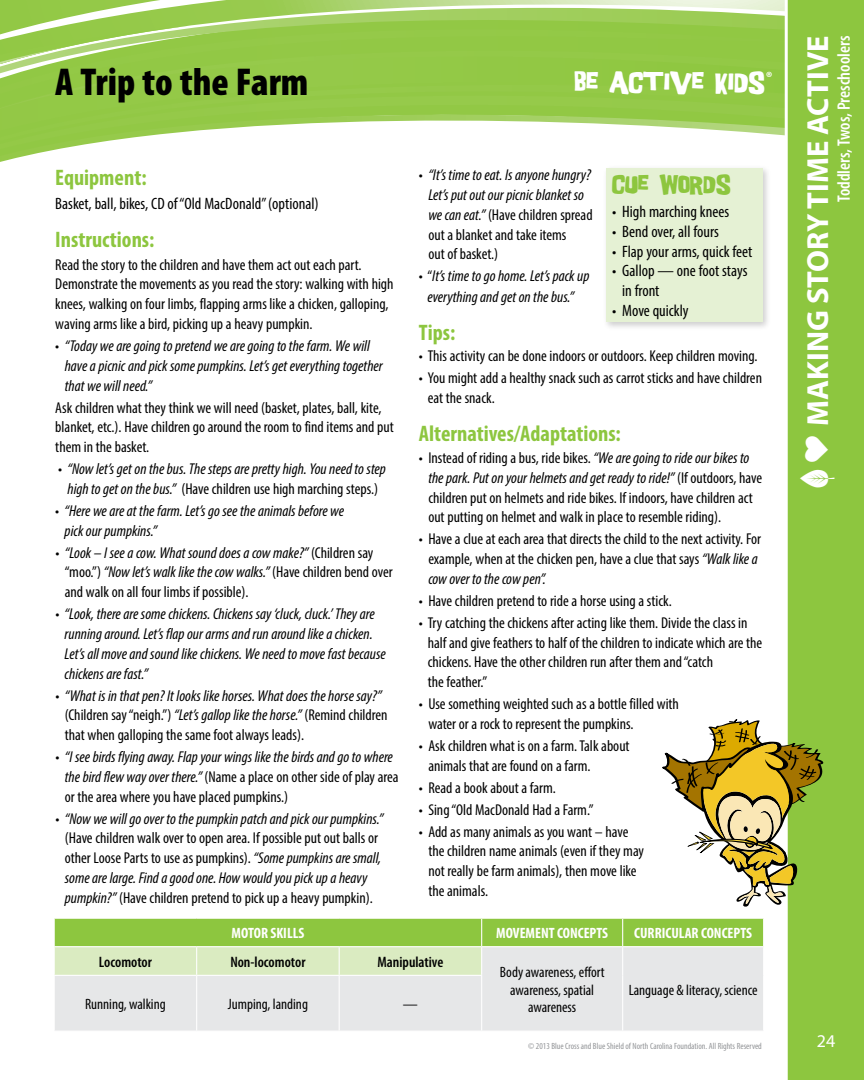
<style>
.page{position:relative;width:864px;height:1080px;background:#fff}
.page>*{position:absolute;margin:0;border:0;box-sizing:border-box;transform-origin:0 0}
.t1{font:900 condensed 39px "Myriad Pro";color:#000}
.t2{font:700 30.6px "Myriad Pro";color:#fff}
.t3{font:23.55px "Good Girl";color:#fff}
.t4{font:700 condensed 22.5px "Myriad Pro";color:#8dc63f}
.t5{font:21px "Good Girl";color:#8dc63f}
.t6{font:600 condensed 18px "Myriad Pro";color:#fff}
.t7{font:18px "Myriad Pro";color:#fff}
.t8{font:condensed 16.5px/19.8px "Myriad Pro";color:#000}
.t9{font:condensed 15.75px/19.8px "Myriad Pro";color:#000}
.t10{font:italic condensed 15.75px/19.8px "Myriad Pro";color:#000}
.t11{font:600 condensed 15.15px "Myriad Pro";color:#000}
.t12{font:condensed 15px/17.2px "Myriad Pro";color:#000;text-align:center}
.t13{font:700 condensed 15px "Myriad Pro";color:#fff}
.t14{font:condensed 9px "Myriad Pro";color:#939598}
.s1{font-style:normal}
.s2{font-style:italic}
</style>
<div class="page">
<svg style="left:0;top:1px;width:783px;height:10px"></svg>
<svg style="left:0;top:11px;width:783px;height:19px;background:#a2cf61"></svg>
<div style="left:189px;top:30px;width:594px;height:32px;background:#92c845"></div>
<div style="left:0;top:62px;width:783px;height:48px;background:#93c946"></div>
<svg style="left:0;top:110px;width:783px;height:52px"></svg>
<svg style="left:0;top:26px;width:189px;height:43px;background:#a6d167"></svg>
<div style="left:481px;top:129px;width:22px;height:10px;background:#fff;border-radius:50%"></div>
<div style="left:783px;top:0;width:81px;height:1080px;background:#8dc63f"></div>
<div style="left:602px;top:165px;width:169px;height:165px;background:#000;opacity:.2"></div>
<div style="left:606px;top:168px;width:157px;height:154px;background:#e5f1d4"></div>
<div style="left:55px;top:975px;width:708px;height:56px;background:#e6e7e8"></div>
<hr style="left:196px;top:976px;width:1px;height:55px;background:#fff">
<hr style="left:339px;top:976px;width:1px;height:55px;background:#fff">
<hr style="left:481px;top:976px;width:1px;height:55px;background:#fff">
<svg style="left:54px;top:918px;width:710px;height:57px;background:#b9d98d"></svg>
<hr style="left:54px;top:975px;width:143px;height:1px;background:#fff">
<hr style="left:197px;top:975px;width:142px;height:1px;background:#fff">
<hr style="left:339px;top:975px;width:143px;height:1px;background:#fff">
<hr style="left:622px;top:975px;width:1px;height:56px;background:#fff">
<svg style="left:662px;top:719px;width:164px;height:189px"></svg>
<svg style="left:805px;top:436px;width:23px;height:26px"></svg>
<h1 class="t1" style="left:55px;top:60px;width:255px">A Trip to the Farm</h1>
<h3 class="t3" style="left:574px;top:71px;width:200px">BE ACTIVE KIDS<sup>®</sup></h3>
<h3 class="t4" style="left:55px;top:164px;width:93px">Equipment:</h3>
<p class="t8" style="left:55px;top:194px;width:265px">Basket, ball, bikes, CD of “Old MacDonald” (optional)</p>
<h3 class="t4" style="left:55px;top:225px;width:101px">Instructions:</h3>
<p class="t9" style="left:55px;top:254px;width:340px">Read the story to the children and have them act out each part.<br>Demonstrate the movements as you read the story: walking with high knees, walking on four limbs, flapping arms like a chicken, galloping, waving arms like a bird, picking up a heavy pumpkin.</p>
<p class="t10" style="left:65px;top:336px;width:319px;text-indent:-9px"><span class="s1">•</span> “Today we are going to pretend we are going to the farm. We will have a picnic and pick some pumpkins. Let’s get everything together that we will need.”</p>
<p class="t9" style="left:55px;top:397px;width:340px">Ask children what they think we will need (basket, plates, ball, kite, blanket, etc.). Have children go around the room to find items and put them in the basket.</p>
<p class="t10" style="left:58px;top:459px;width:329px;text-align:center"><span class="s1">•</span> “Now let’s get on the bus. The steps are pretty high. You need to step high to get on the bus.” <span class="s1">(Have children use high marching steps.)</span></p>
<p class="t10" style="left:65px;top:501px;width:281px;text-indent:-9px"><span class="s1">•</span> “Here we are at the farm. Let’s go see the animals before we pick our pumpkins.”</p>
<p class="t9" style="left:65px;top:542px;width:329px;text-indent:-9px">• <span class="s2">“Look – I see a cow. What sound does a cow make?”</span> (Children say “moo.”) <span class="s2">“Now let’s walk like the cow walks.”</span> (Have children bend over and walk on all four limbs if possible).</p>
<p class="t10" style="left:65px;top:604px;width:323px;text-indent:-9px"><span class="s1">•</span> “Look, there are some chickens. Chickens say ‘cluck, cluck.’ They are running around. Let’s flap our arms and run around like a chicken.<br>Let’s all move and sound like chickens. We need to move fast because chickens are fast.”</p>
<p class="t10" style="left:65px;top:685px;width:324px;text-indent:-9px"><span class="s1">•</span> “What is in that pen? It looks like horses. What does the horse say?” <span class="s1">(Children say “neigh.”)</span> “Let’s gallop like the horse.” <span class="s1">(Remind children that when galloping the same foot always leads).</span></p>
<p class="t10" style="left:65px;top:747px;width:335px;text-indent:-9px"><span class="s1">•</span> “I see birds flying away. Flap your wings like the birds and go to where the bird flew way over there.” <span class="s1">(Name a place on other side of play area or the area where you have placed pumpkins.)</span></p>
<p class="t10" style="left:55px;top:808px;width:329px;text-align:center"><span class="s1">•</span> “Now we will go over to the pumpkin patch and pick our pumpkins.” <span class="s1">(Have children walk over to open area. If possible put out balls or other Loose Parts to use as pumpkins).</span> “Some pumpkins are small, some are large. Find a good one. How would you pick up a heavy pumpkin?” <span class="s1">(Have children pretend to pick up a heavy pumpkin).</span></p>
<p class="t10" style="left:428px;top:165px;width:166px;text-indent:-9px"><span class="s1">•</span> “It’s time to eat. Is anyone hungry?<br>Let’s put out our picnic blanket so we can eat.” <span class="s1">(Have children spread out a blanket and take items<br>out of basket.)</span></p>
<p class="t10" style="left:419px;top:266px;width:172px;line-height:20.2px;text-align:center"><span class="s1">• “</span>It’s time to go home. Let’s pack up everything and get on the bus.”</p>
<h3 class="t4" style="left:419px;top:318px;width:38px">Tips:</h3>
<p class="t9" style="left:419px;top:346px;width:340px">• This activity can be done indoors or outdoors. Keep children moving.</p>
<p class="t9" style="left:428px;top:368px;width:336px;text-indent:-9px">• You might add a healthy snack such as carrot sticks and have children eat the snack.</p>
<h3 class="t4" style="left:419px;top:419px;width:204px">Alternatives/Adaptations:</h3>
<p class="t9" style="left:428px;top:448px;width:335px;text-indent:-9px">• Instead of riding a bus, ride bikes. <span class="s2">“We are going to ride our bikes to the park. Put on your helmets and get ready to ride!”</span> (If outdoors, have children put on helmets and ride bikes. If indoors, have children act out putting on helmet and walk in place to resemble riding).</p>
<p class="t9" style="left:428px;top:529px;width:334px;text-indent:-9px">• Have a clue at each area that directs the child to the next activity. For example, when at the chicken pen, have a clue that says <span class="s2">“Walk like a cow over to the cow pen”.</span></p>
<p class="t9" style="left:419px;top:591px;width:255px">• Have children pretend to ride a horse using a stick.</p>
<p class="t9" style="left:428px;top:613px;width:336px;text-indent:-9px">• Try catching the chickens after acting like them. Divide the class in half and give feathers to half of the children to indicate which are the chickens. Have the other children run after them and “catch<br>the feather.”</p>
<p class="t9" style="left:428px;top:694px;width:252px;text-indent:-9px">• Use something weighted such as a bottle filled with water or a rock to represent the pumpkins.</p>
<p class="t9" style="left:428px;top:736px;width:203px;text-indent:-9px">• Ask children what is on a farm. Talk about animals that are found on a farm.</p>
<p class="t9" style="left:419px;top:777px;width:139px">• Read a book about a farm.</p>
<p class="t9" style="left:419px;top:799px;width:176px">• Sing “Old MacDonald Had a Farm.”</p>
<p class="t9" style="left:428px;top:821px;width:217px;text-indent:-9px">• Add as many animals as you want – have the children name animals (even if they may not really be farm animals), then move like the animals.</p>
<h3 class="t5" style="left:612px;top:174px;width:119px">CUE WORDS</h3>
<p class="t8" style="left:612px;top:202px;width:118px">• High marching knees</p>
<p class="t8" style="left:612px;top:221px;width:108px">• Bend over, all fours</p>
<p class="t8" style="left:612px;top:241px;width:142px">• Flap your arms, quick feet</p>
<p class="t8" style="left:622px;top:261px;width:127px;text-indent:-10px">• Gallop — one foot stays in front</p>
<p class="t8" style="left:612px;top:301px;width:78px">• Move quickly</p>
<p class="t13" style="left:232px;top:924px;width:74px">MOTOR SKILLS</p>
<p class="t13" style="left:496px;top:924px;width:114px">MOVEMENT CONCEPTS</p>
<p class="t13" style="left:634px;top:924px;width:119px">CURRICULAR CONCEPTS</p>
<p class="t11" style="left:99px;top:953px;width:55px">Locomotor</p>
<p class="t11" style="left:230px;top:953px;width:77px">Non-locomotor</p>
<p class="t11" style="left:378px;top:953px;width:67px">Manipulative</p>
<p class="t12" style="left:85px;top:995px;width:82px">Running, walking</p>
<p class="t12" style="left:228px;top:995px;width:82px">Jumping, landing</p>
<p class="t12" style="left:403px;top:995px;width:16px">—</p>
<p class="t12" style="left:500px;top:964px;width:106px">Body awareness, effort awareness, spatial awareness</p>
<p class="t12" style="left:629px;top:981px;width:131px">Language &amp; literacy, science</p>
<p class="t14" style="left:528px;top:1040px;width:235px">© 2013 Blue Cross and Blue Shield of North Carolina Foundation. All Rights Reserved</p>
<h2 class="t2" style="left:798px;top:494px;width:460px;rotate:-90deg">● MAKING STORY TIME ACTIVE</h2>
<p class="t6" style="left:834px;top:202px;width:168px;rotate:-90deg">Toddlers, Twos, Preschoolers</p>
<p class="t7" style="left:817px;top:1030px;width:20px">24</p>
</div>
